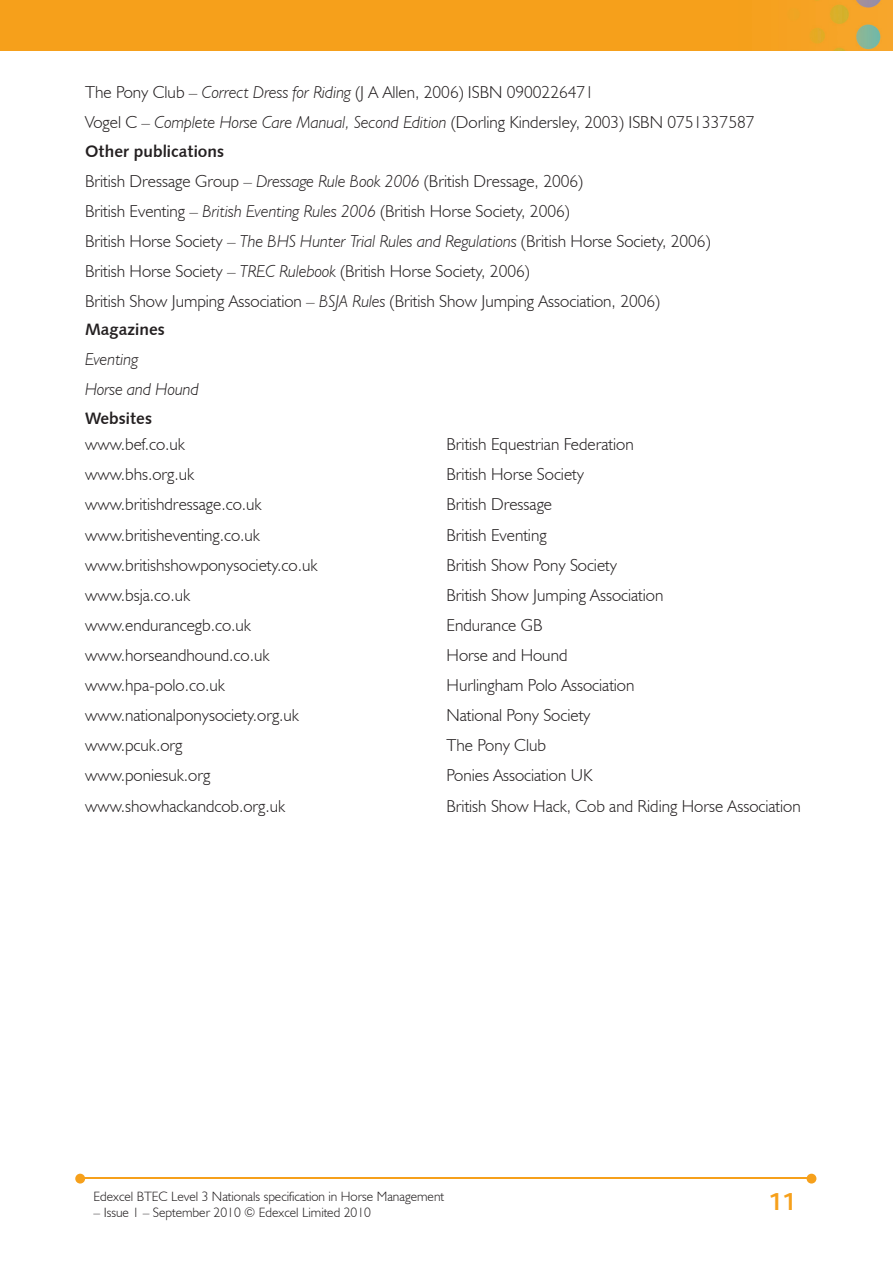
<style>
.page{position:relative;width:893px;height:1263px;background:#fff}
.page>*{position:absolute;margin:0;border:0;box-sizing:border-box;transform-origin:0 0}
.t1{font:700 25.5px "Bliss";color:#f6a01b}
.t2{font:300 17.25px/30px "Humanist 521 BT";color:#231f20}
.t3{font:italic 300 17.25px/30px "Humanist 521 BT";color:#231f20}
.t4{font:16.5px "Humanist 531 BT Bold A";color:#231f20}
.t5{font:300 13.5px "Humanist 521 BT";color:#231f20}
.s1{font-style:italic}
</style>
<div class="page">
<img style="left:0;top:0;width:893px;height:51px">
<hr style="left:82px;top:1178px;width:728px;height:1px;background:#f6a01b">
<svg style="left:807px;top:1174px;width:9px;height:9px"></svg>
<svg style="left:75px;top:1174px;width:10px;height:9px"></svg>
<p class="t2" style="left:85px;top:77px;width:671px">The Pony Club – <span class="s1">Correct Dress for Riding</span> (J A Allen, 2006) ISBN 0900226471<br>Vogel C – <span class="s1">Complete Horse Care Manual, Second Edition</span> (Dorling Kindersley, 2003) ISBN 0751337587</p>
<p class="t4" style="left:85px;top:141px;width:141px">Other publications</p>
<p class="t2" style="left:85px;top:165px;width:627px">British Dressage Group – <span class="s1">Dressage Rule Book 2006</span> (British Dressage, 2006)<br>British Eventing – <span class="s1">British Eventing Rules 2006</span> (British Horse Society, 2006)<br>British Horse Society – <span class="s1">The BHS Hunter Trial Rules and Regulations</span> (British Horse Society, 2006)<br>British Horse Society – <span class="s1">TREC Rulebook</span> (British Horse Society, 2006)<br>British Show Jumping Association – <span class="s1">BSJA Rules</span> (British Show Jumping Association, 2006)</p>
<p class="t4" style="left:85px;top:319px;width:81px">Magazines</p>
<p class="t3" style="left:85px;top:344px;width:115px">Eventing<br>Horse and Hound</p>
<p class="t4" style="left:85px;top:408px;width:69px">Websites</p>
<p class="t2" style="left:85px;top:429px;width:102px">www.bef.co.uk</p>
<p class="t2" style="left:446px;top:429px;width:189px">British Equestrian Federation</p>
<p class="t2" style="left:85px;top:459px;width:111px">www.bhs.org.uk</p>
<p class="t2" style="left:446px;top:459px;width:139px">British Horse Society</p>
<p class="t2" style="left:85px;top:489px;width:178px">www.britishdressage.co.uk</p>
<p class="t2" style="left:446px;top:489px;width:107px">British Dressage</p>
<p class="t2" style="left:85px;top:519px;width:176px">www.britisheventing.co.uk</p>
<p class="t2" style="left:446px;top:519px;width:102px">British Eventing</p>
<p class="t2" style="left:85px;top:549px;width:234px">www.britishshowponysociety.co.uk</p>
<p class="t2" style="left:446px;top:549px;width:172px">British Show Pony Society</p>
<p class="t2" style="left:85px;top:579px;width:107px">www.bsja.co.uk</p>
<p class="t2" style="left:446px;top:579px;width:218px">British Show Jumping Association</p>
<p class="t2" style="left:85px;top:610px;width:167px">www.endurancegb.co.uk</p>
<p class="t2" style="left:446px;top:610px;width:98px">Endurance GB</p>
<p class="t2" style="left:85px;top:640px;width:186px">www.horseandhound.co.uk</p>
<p class="t2" style="left:446px;top:640px;width:122px">Horse and Hound</p>
<p class="t2" style="left:85px;top:670px;width:141px">www.hpa-polo.co.uk</p>
<p class="t2" style="left:446px;top:670px;width:189px">Hurlingham Polo Association</p>
<p class="t2" style="left:85px;top:700px;width:216px">www.nationalponysociety.org.uk</p>
<p class="t2" style="left:446px;top:700px;width:146px">National Pony Society</p>
<p class="t2" style="left:85px;top:730px;width:99px">www.pcuk.org</p>
<p class="t2" style="left:446px;top:730px;width:101px">The Pony Club</p>
<p class="t2" style="left:85px;top:760px;width:127px">www.poniesuk.org</p>
<p class="t2" style="left:446px;top:760px;width:147px">Ponies Association UK</p>
<p class="t2" style="left:85px;top:790px;width:202px">www.showhackandcob.org.uk</p>
<p class="t2" style="left:446px;top:790px;width:356px">British Show Hack, Cob and Riding Horse Association</p>
<p class="t5" style="left:94px;top:1188px;width:352px">Edexcel BTEC Level 3 Nationals specification in Horse Management</p>
<p class="t5" style="left:94px;top:1204px;width:279px">– Issue 1 – September 2010 © Edexcel Limited 2010</p>
<h1 class="t1" style="left:768px;top:1189px;width:29px">11</h1>
</div>
